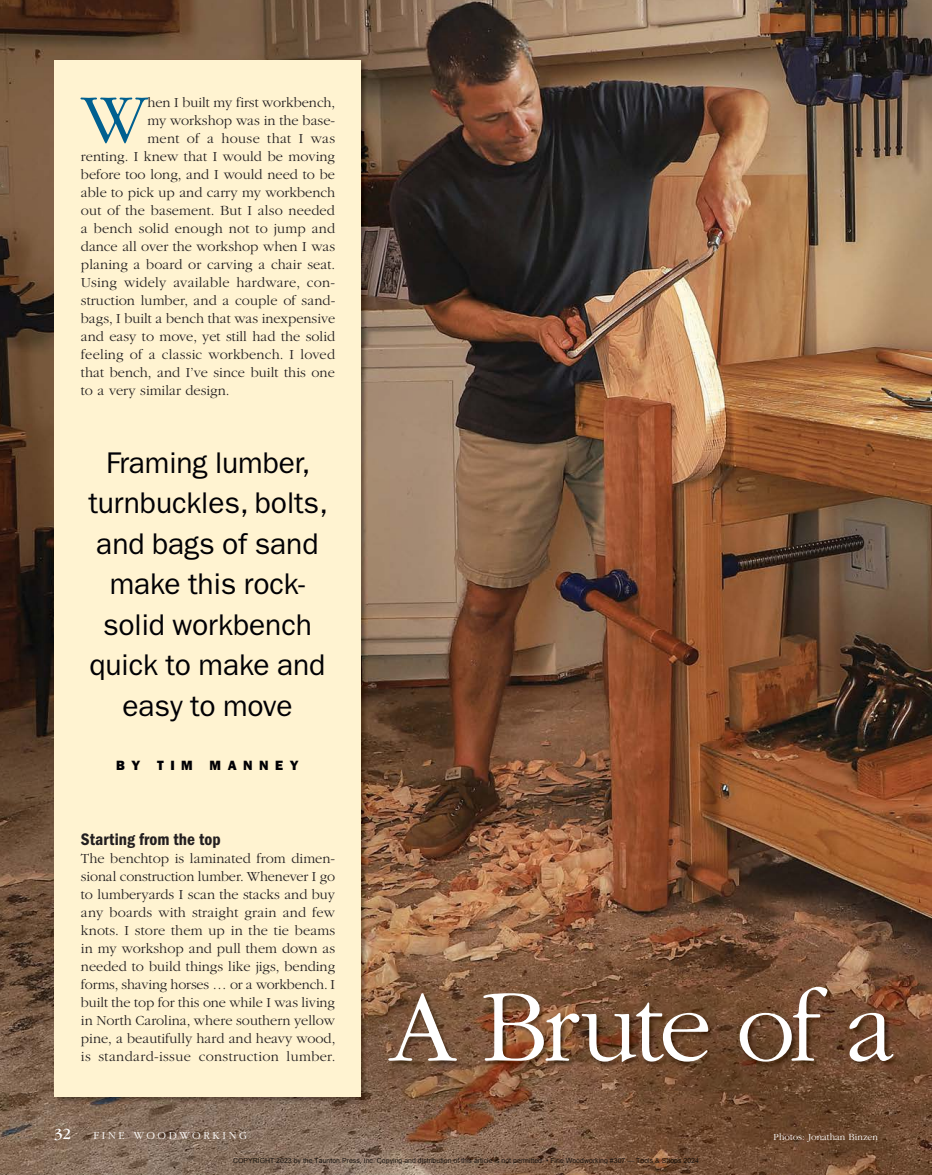
<style>
.page{position:relative;width:932px;height:1175px;background:#fff}
.page>*{position:absolute;margin:0;border:0;box-sizing:border-box;transform-origin:0 0}
.t1{font:300 105px "ITC Garamond Std";letter-spacing:-.045em;color:#fff}
.t2{font:300 72.15px "ITC Garamond Std";color:#006090}
.t3{font:30px/40.5px "ITC Franklin Gothic Std";letter-spacing:-.005em;color:#000004;text-align:center}
.t4{font:17.25px "ITC Franklin Gothic Std Dm Cd";letter-spacing:.005em;color:#221e1f}
.t5{font:16.05px "ITC Garamond Std";color:#fff}
.t6{font:300 14.4px/18px "ITC Garamond Std";letter-spacing:.005em;color:#221e1f;text-align:justify}
.t7{font:300 14.4px "ITC Garamond Std";letter-spacing:.025em;color:#221e1f}
.t8{font:13.5px "ITC Franklin Gothic Std Hvy";letter-spacing:.485em;color:#000004}
.t9{font:300 11.1px "ITC Garamond Std";letter-spacing:.24em;color:#fff}
.t10{font:300 9.75px "ITC Garamond Std";letter-spacing:.005em;color:#fff}
.t11{font:6.9px "Arial";color:rgb(0 0 0/.8)}
</style>
<div class="page">
<img style="left:0;top:0;width:932px;height:1174px">
<img style="left:388px;top:986px;width:544px;height:104px">
<img style="left:54px;top:60px;width:313px;height:1043px">
<div style="left:55px;top:60px;width:306px;height:1036px;background:#fff3d1"></div>
<p class="t2" style="left:81px;top:81px;width:68px">W</p>
<p class="t6" style="left:147px;top:93px;width:189px">hen I built my first workbench,</p>
<p class="t6" style="left:147px;top:111px;width:189px">my workshop was in the base-</p>
<p class="t7" style="left:147px;top:130px;width:189px">ment of a house that I was</p>
<p class="t6" style="left:81px;top:147px;width:256px">renting. I knew that I would be moving</p>
<p class="t6" style="left:81px;top:165px;width:256px">before too long, and I would need to be</p>
<p class="t6" style="left:81px;top:183px;width:256px">able to pick up and carry my workbench</p>
<p class="t6" style="left:81px;top:201px;width:255px">out of the basement. But I also needed</p>
<p class="t6" style="left:81px;top:219px;width:256px">a bench solid enough not to jump and</p>
<p class="t6" style="left:81px;top:237px;width:256px">dance all over the workshop when I was</p>
<p class="t6" style="left:81px;top:255px;width:256px">planing a board or carving a chair seat.</p>
<p class="t6" style="left:81px;top:273px;width:256px">Using widely available hardware, con-</p>
<p class="t6" style="left:81px;top:291px;width:256px">struction lumber, and a couple of sand-</p>
<p class="t6" style="left:81px;top:309px;width:256px">bags, I built a bench that was inexpensive</p>
<p class="t6" style="left:81px;top:327px;width:256px">and easy to move, yet still had the solid</p>
<p class="t6" style="left:81px;top:345px;width:256px">feeling of a classic workbench. I loved</p>
<p class="t6" style="left:81px;top:363px;width:255px">that bench, and I’ve since built this one</p>
<p class="t6" style="left:81px;top:381px;width:150px">to a very similar design.</p>
<p class="t3" style="left:88px;top:442px;width:241px">Framing lumber, turnbuckles, bolts, and bags of sand make this rock&shy;solid workbench quick to make and easy to move</p>
<p class="t8" style="left:116px;top:757px;width:184px">BY TIM MANNEY</p>
<p class="t4" style="left:81px;top:829px;width:141px">Starting from the top</p>
<p class="t6" style="left:81px;top:849px;width:256px">The benchtop is laminated from dimen&shy;sional construction lumber. Whenever I go to lumberyards I scan the stacks and buy any boards with straight grain and few knots. I store them up in the tie beams in my workshop and pull them down as needed to build things like jigs, bending forms, shaving horses … or a workbench. I built the top for this one while I was living in North Carolina, where southern yellow pine, a beautifully hard and heavy wood, is standard-issue construction lumber.</p>
<p class="t1" style="left:389px;top:971px;width:508px">A Brute of a</p>
<p class="t5" style="left:54px;top:1124px;width:19px">32</p>
<p class="t9" style="left:93px;top:1129px;width:155px">FINE WOODWORKING</p>
<p class="t10" style="left:773px;top:1131px;width:106px">Photos: Jonathan Binzen</p>
<p class="t11" style="left:233px;top:1155px;width:467px">COPYRIGHT 2023 by the Taunton Press, Inc. Copying and distribution of this article is not permitted. • Fine Woodworking #307 — Tools &amp; Shops 2024</p>
</div>
